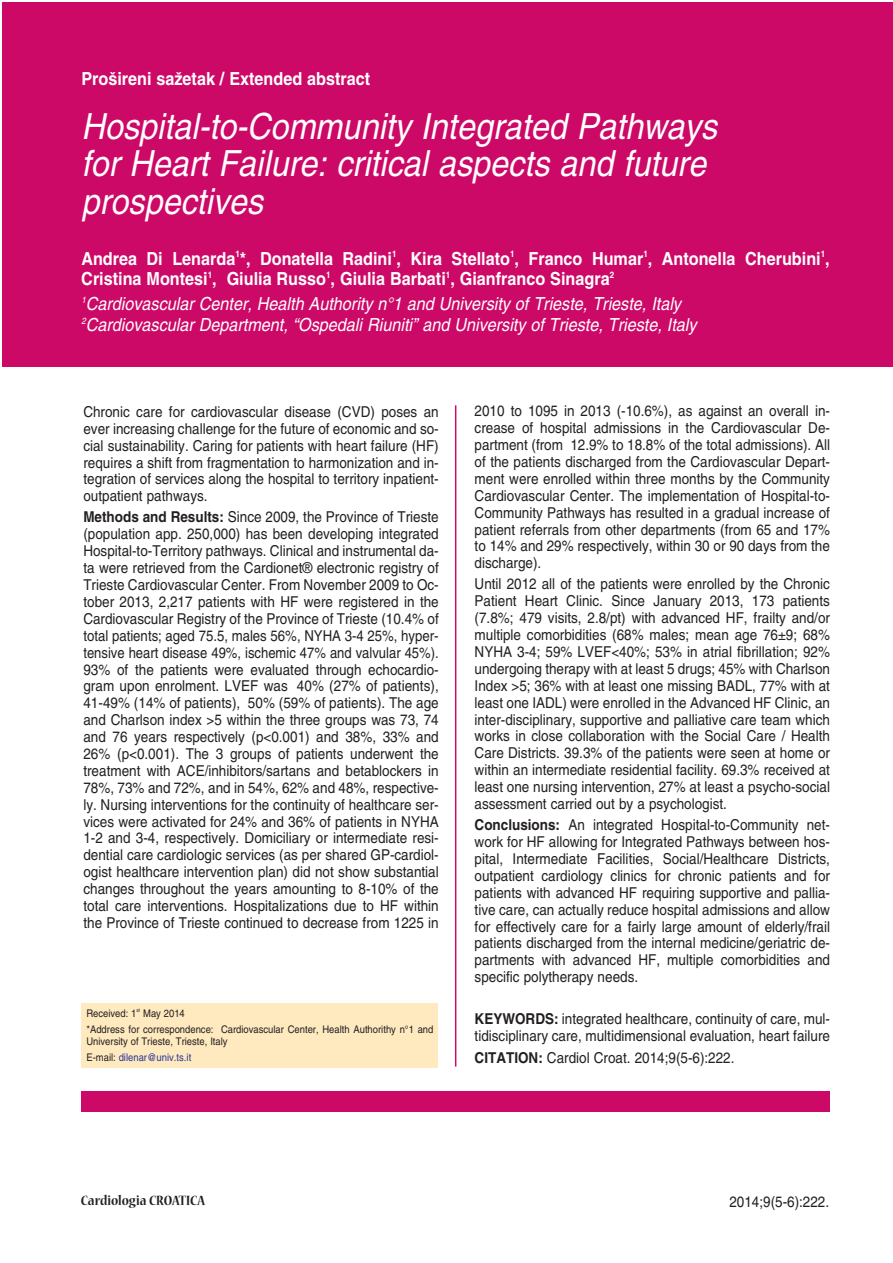
<style>
.page{position:relative;width:893px;height:1263px;background:#fff}
.page>*{position:absolute;margin:0;border:0;box-sizing:border-box;transform-origin:0 0}
.t1{font:36px/37.2px "FS Helvetica Obl";color:#fff;scale:.9 1}
.t2{font:700 18px/20.7px "FS Helvetica";color:#fff;scale:.9 1}
.t3{font:18px/20.7px "FS Helvetica Obl";color:#fff;scale:.9 1}
.t4{font:15px/17px "FS Helvetica";color:#231f20;text-align:justify;scale:.9 1}
.t5{font:700 15px "Nueva Std";color:#231f20;scale:.85 1}
.t6{font:10.5px/16.2px "FS Helvetica";color:#231f20;scale:.9 1}
.s1{font-weight:700}
.s2{color:#2b3795}
</style>
<div class="page">
<div style="left:82px;top:1003px;width:356px;height:65px;background:#ffeac0"></div>
<hr style="left:455px;top:405px;width:1px;height:661px;background:#cd0968">
<div style="left:2px;top:2px;width:891px;height:365px;background:#cd0968"></div>
<div style="left:81px;top:1091px;width:748px;height:20px;background:#cd0968"></div>
<p class="t2" style="left:81px;top:70px;width:323px">Proπireni saæetak / Extended abstract</p>
<h1 class="t1" style="left:81px;top:112px;width:708px">Hospital-to-Community Integrated Pathways for Heart Failure: critical aspects and future prospectives</h1>
<p class="t2" style="left:81px;top:250px;width:833px">Andrea Di Lenarda<sup>1</sup>*, Donatella Radini<sup>1</sup>, Kira Stellato<sup>1</sup>, Franco Humar<sup>1</sup>, Antonella Cherubini<sup>1</sup>,<br>Cristina Montesi<sup>1</sup>, Giulia Russo<sup>1</sup>, Giulia Barbati<sup>1</sup>, Gianfranco Sinagra<sup>2</sup></p>
<p class="t3" style="left:81px;top:296px;width:685px"><sup>1</sup>Cardiovascular Center, Health Authority n°1 and University of Trieste, Trieste, Italy<br><sup>2</sup>Cardiovascular Department, “Ospedali Riuniti” and University of Trieste, Trieste, Italy</p>
<p class="t4" style="left:83px;top:405px;width:396px">Chronic care for cardiovascular disease (CVD) poses an ever increasing challenge for the future of economic and so&shy;cial sustainability. Caring for patients with heart failure (HF) requires a shift from fragmentation to harmonization and in&shy;tegration of services along the hospital to territory inpatient&shy;outpatient pathways.</p>
<p class="t4" style="left:83px;top:510px;width:396px"><span class="s1">Methods and Results:</span> Since 2009, the Province of Trieste (population app. 250,000) has been developing integrated Hospital-to-Territory pathways. Clinical and instrumental da&shy;ta were retrieved from the Cardionet® electronic registry of Trieste Cardiovascular Center. From November 2009 to Oc&shy;tober 2013, 2,217 patients with HF were registered in the Cardiovascular Registry of the Province of Trieste (10.4% of total patients; aged 75.5, males 56%, NYHA 3-4 25%, hyper&shy;tensive heart disease 49%, ischemic 47% and valvular 45%).<br>93% of the patients were evaluated through echocardio&shy;gram upon enrolment. LVEF was 40% (27% of patients), 41-49% (14% of patients), 50% (59% of patients). The age and Charlson index &gt;5 within the three groups was 73, 74 and 76 years respectively (p&lt;0.001) and 38%, 33% and 26% (p&lt;0.001). The 3 groups of patients underwent the treatment with ACE/inhibitors/sartans and betablockers in 78%, 73% and 72%, and in 54%, 62% and 48%, respective&shy;ly. Nursing interventions for the continuity of healthcare ser&shy;vices were activated for 24% and 36% of patients in NYHA 1-2 and 3-4, respectively. Domiciliary or intermediate resi&shy;dential care cardiologic services (as per shared GP-cardiol&shy;ogist healthcare intervention plan) did not show substantial changes throughout the years amounting to 8-10% of the total care interventions. Hospitalizations due to HF within the Province of Trieste continued to decrease from 1225 in</p>
<p class="t6" style="left:86px;top:1006px;width:387px">Received: 1<sup>st</sup> May 2014<br>*Address for correspondence: Cardiovascular Center, Health Authorithy n°1 and</p>
<p class="t6" style="left:86px;top:1034px;width:158px">University of Trieste, Trieste, Italy<br>E-mail: <span class="s2">dilenar@univ.ts.it</span></p>
<p class="t4" style="left:475px;top:404px;width:396px">2010 to 1095 in 2013 (-10.6%), as against an overall in&shy;crease of hospital admissions in the Cardiovascular De&shy;partment (from 12.9% to 18.8% of the total admissions). All of the patients discharged from the Cardiovascular Depart&shy;ment were enrolled within three months by the Community Cardiovascular Center. The implementation of Hospital-to-Community Pathways has resulted in a gradual increase of patient referrals from other departments (from 65 and 17% to 14% and 29% respectively, within 30 or 90 days from the discharge).</p>
<p class="t4" style="left:475px;top:577px;width:396px">Until 2012 all of the patients were enrolled by the Chronic Patient Heart Clinic. Since January 2013, 173 patients (7.8%; 479 visits, 2.8/pt) with advanced HF, frailty and/or multiple comorbidities (68% males; mean age 76±9; 68% NYHA 3-4; 59% LVEF&lt;40%; 53% in atrial fibrillation; 92% undergoing therapy with at least 5 drugs; 45% with Charlson Index &gt;5; 36% with at least one missing BADL, 77% with at least one IADL) were enrolled in the Advanced HF Clinic, an inter-disciplinary, supportive and palliative care team which works in close collaboration with the Social Care / Health Care Districts. 39.3% of the patients were seen at home or within an intermediate residential facility. 69.3% received at least one nursing intervention, 27% at least a psycho-social assessment carried out by a psychologist.</p>
<p class="t4" style="left:475px;top:818px;width:396px"><span class="s1">Conclusions:</span> An integrated Hospital-to-Community net&shy;work for HF allowing for Integrated Pathways between hos&shy;pital, Intermediate Facilities, Social/Healthcare Districts, outpatient cardiology clinics for chronic patients and for patients with advanced HF requiring supportive and pallia&shy;tive care, can actually reduce hospital admissions and allow for effectively care for a fairly large amount of elderly/frail patients discharged from the internal medicine/geriatric de&shy;partments with advanced HF, multiple comorbidities and specific polytherapy needs.</p>
<p class="t4" style="left:475px;top:1012px;width:396px"><span class="s1">KEYWORDS:</span> integrated healthcare, continuity of care, mul&shy;tidisciplinary care, multidimensional evaluation, heart failure</p>
<p class="t4" style="left:475px;top:1050px;width:290px"><span class="s1">CITATION:</span> Cardiol Croat. 2014;9(5-6):222.</p>
<p class="t5" style="left:81px;top:1194px;width:148px">Cardiologia CROATICA</p>
<p class="t4" style="left:729px;top:1195px;width:112px">2014;9(5-6):222.</p>
</div>
